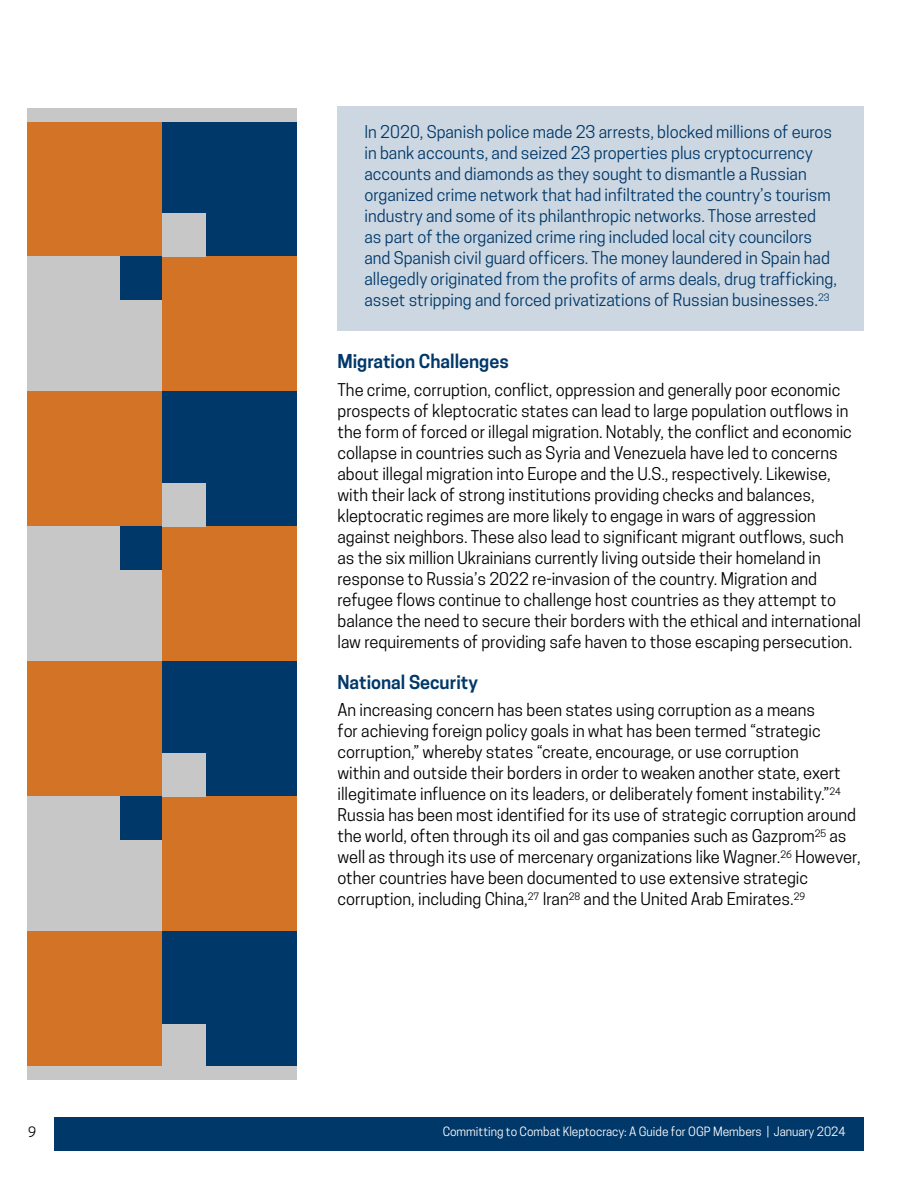
<style>
.page{position:relative;width:918px;height:1188px;background:#fff}
.page>*{position:absolute;margin:0;border:0;box-sizing:border-box;transform-origin:0 0}
.t1{font:600 18px "Cooper Hewitt";color:#003869}
.t2{font:16.5px/21px "Cooper Hewitt";color:#000}
.t3{font:16.5px/21px "Cooper Hewitt";color:#003869}
.t4{font:13.5px "Cooper Hewitt";color:#000}
.t5{font:12px "Cooper Hewitt";color:#fff}
</style>
<div class="page">
<div style="left:54px;top:1117px;width:810px;height:34px;background:#003869"></div>
<div style="left:27px;top:108px;width:270px;height:972px;background:#d37326"></div>
<div style="left:27px;top:256px;width:135px;height:136px;background:#c7c7c7"></div>
<div style="left:27px;top:526px;width:135px;height:136px;background:#c7c7c7"></div>
<div style="left:27px;top:796px;width:135px;height:136px;background:#c7c7c7"></div>
<div style="left:162px;top:122px;width:135px;height:134px;background:#003869"></div>
<div style="left:121px;top:256px;width:41px;height:44px;background:#003869"></div>
<div style="left:121px;top:796px;width:41px;height:44px;background:#003869"></div>
<div style="left:121px;top:526px;width:41px;height:44px;background:#003869"></div>
<div style="left:162px;top:662px;width:135px;height:134px;background:#003869"></div>
<div style="left:162px;top:932px;width:135px;height:134px;background:#003869"></div>
<div style="left:162px;top:392px;width:135px;height:134px;background:#003869"></div>
<div style="left:27px;top:108px;width:270px;height:14px;background:#c7c7c7"></div>
<div style="left:27px;top:1066px;width:270px;height:14px;background:#c7c7c7"></div>
<div style="left:162px;top:213px;width:43px;height:43px;background:#c7c7c7"></div>
<div style="left:162px;top:483px;width:43px;height:43px;background:#c7c7c7"></div>
<div style="left:162px;top:753px;width:43px;height:43px;background:#c7c7c7"></div>
<div style="left:162px;top:1024px;width:43px;height:44px;background:#c7c7c7"></div>
<div style="left:338px;top:106px;width:526px;height:225px;background:#ccd7e1"></div>
<p class="t3" style="left:364px;top:122px;width:474px">In 2020, Spanish police made 23 arrests, blocked millions of euros in bank accounts, and seized 23 properties plus cryptocurrency accounts and diamonds as they sought to dismantle a Russian organized crime network that had infiltrated the country’s tourism industry and some of its philanthropic networks. Those arrested as part of the organized crime ring included local city councilors and Spanish civil guard officers. The money laundered in Spain had allegedly originated from the profits of arms deals, drug trafficking, asset stripping and forced privatizations of Russian businesses.<sup>23</sup></p>
<p class="t1" style="left:338px;top:351px;width:173px">Migration Challenges</p>
<p class="t2" style="left:338px;top:380px;width:525px">The crime, corruption, conflict, oppression and generally poor economic prospects of kleptocratic states can lead to large population outflows in the form of forced or illegal migration. Notably, the conflict and economic collapse in countries such as Syria and Venezuela have led to concerns about illegal migration into Europe and the U.S., respectively. Likewise, with their lack of strong institutions providing checks and balances, kleptocratic regimes are more likely to engage in wars of aggression against neighbors. These also lead to significant migrant outflows, such as the six million Ukrainians currently living outside their homeland in response to Russia’s 2022 re-invasion of the country. Migration and refugee flows continue to challenge host countries as they attempt to balance the need to secure their borders with the ethical and international law requirements of providing safe haven to those escaping persecution.</p>
<p class="t1" style="left:338px;top:671px;width:142px">National Security</p>
<p class="t2" style="left:338px;top:700px;width:525px">An increasing concern has been states using corruption as a means<br>for achieving foreign policy goals in what has been termed “strategic corruption,” whereby states “create, encourage, or use corruption<br>within and outside their borders in order to weaken another state, exert illegitimate influence on its leaders, or deliberately foment instability.”<sup>24<br></sup>Russia has been most identified for its use of strategic corruption around the world, often through its oil and gas companies such as Gazprom<sup>25</sup> as well as through its use of mercenary organizations like Wagner.<sup>26</sup> However, other countries have been documented to use extensive strategic corruption, including China,<sup>27</sup> Iran<sup>28</sup> and the United Arab Emirates.<sup>29</sup></p>
<p class="t4" style="left:28px;top:1124px;width:10px">9</p>
<p class="t5" style="left:443px;top:1124px;width:404px">Committing to Combat Kleptocracy: A Guide for OGP Members | January 2024</p>
</div>
